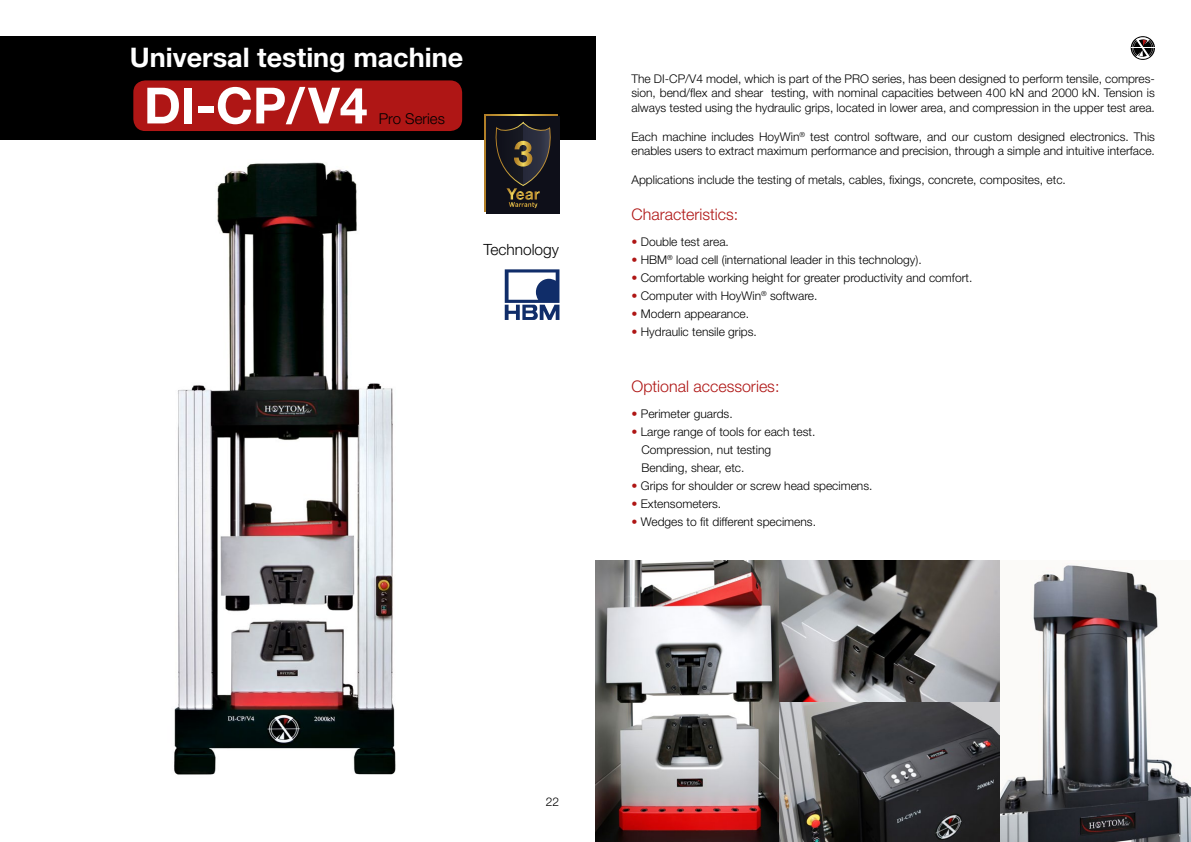
<style>
.page{position:relative;width:1191px;height:842px;background:#fff}
.page>*{position:absolute;margin:0;border:0;box-sizing:border-box;transform-origin:0 0}
.t1{font:700 50px "Helvetica Neue LT Std";color:#fff}
.t2{font:700 27px "Helvetica Neue LT Std";color:#fff}
.t3{font:300 16px "Helvetica Neue LT Std";color:#af1615}
.t4{font:300 15.5px "Helvetica Neue LT Std";color:#000}
.t5{font:300 15px "Helvetica Neue LT Std";color:#000}
.t6{font:300 12px/14.4px "Helvetica Neue LT Std";color:#000}
.s1{color:#af1615}
</style>
<div class="page">
<div style="left:0;top:36px;width:595px;height:104px;background:#000"></div>
<div style="left:133px;top:80px;width:329px;height:51px;background:#af1615;border-radius:12px"></div>
<img style="left:174px;top:162px;width:222px;height:613px">
<svg style="left:505px;top:269px;width:54px;height:51px"></svg>
<div style="left:484px;top:114px;width:73px;height:97px;background:linear-gradient(to right,#0e0f19,#0e0f19)"></div>
<div style="left:487px;top:117px;width:72px;height:97px;background:#0e0f19"></div>
<svg style="left:495px;top:122px;width:56px;height:86px"></svg>
<img style="left:595px;top:561px;width:596px;height:280px">
<svg style="left:1130px;top:36px;width:25px;height:24px"></svg>
<svg style="left:1130px;top:37px;width:24px;height:22px"></svg>
<h2 class="t2" style="left:130px;top:41px;width:335px">Universal testing machine</h2>
<h1 class="t1" style="left:144px;top:75px;width:225px">DI-CP/V4</h1>
<p class="t5" style="left:379px;top:109px;width:68px">Pro Series</p>
<p class="t4" style="left:483px;top:240px;width:77px">Technology</p>
<p class="t6" style="left:631px;top:71px;width:525px;text-align:justify">The DI-CP/V4 model, which is part of the PRO series, has been designed to perform tensile, compres&shy;sion, bend/flex and shear testing, with nominal capacities between 400 kN and 2000 kN. Tension is always tested using the hydraulic grips, located in lower area, and compression in the upper test area.</p>
<p class="t6" style="left:631px;top:129px;width:525px">Each machine includes HoyWin<sup>®</sup> test control software, and our custom designed electronics. This enables users to extract maximum performance and precision, through a simple and intuitive interface.</p>
<p class="t6" style="left:631px;top:172px;width:436px">Applications include the testing of metals, cables, fixings, concrete, composites, etc.</p>
<h3 class="t3" style="left:631px;top:204px;width:108px">Characteristics:</h3>
<p class="t6" style="left:631px;top:234px;width:99px"><span class="s1">•</span> Double test area.</p>
<p class="t6" style="left:631px;top:252px;width:292px"><span class="s1">•</span> HBM<sup>®</sup> load cell (international leader in this technology).</p>
<p class="t6" style="left:631px;top:270px;width:342px"><span class="s1">•</span> Comfortable working height for greater productivity and comfort.</p>
<p class="t6" style="left:631px;top:288px;width:187px"><span class="s1">•</span> Computer with HoyWin<sup>®</sup> software.</p>
<p class="t6" style="left:631px;top:306px;width:119px"><span class="s1">•</span> Modern appearance.</p>
<p class="t6" style="left:631px;top:324px;width:127px"><span class="s1">•</span> Hydraulic tensile grips.</p>
<h3 class="t3" style="left:631px;top:377px;width:149px">Optional accessories:</h3>
<p class="t6" style="left:631px;top:406px;width:103px"><span class="s1">•</span> Perimeter guards.</p>
<p class="t6" style="left:641px;top:423px;width:175px;line-height:18px;text-indent:-10px"><span class="s1">•</span> Large range of tools for each test.<br>Compression, nut testing<br>Bending, shear, etc.</p>
<p class="t6" style="left:631px;top:478px;width:242px"><span class="s1">•</span> Grips for shoulder or screw head specimens.</p>
<p class="t6" style="left:631px;top:496px;width:91px"><span class="s1">•</span> Extensometers.</p>
<p class="t6" style="left:631px;top:514px;width:186px"><span class="s1">•</span> Wedges to fit different specimens.</p>
<p class="t6" style="left:546px;top:794px;width:15px">22</p>
</div>
